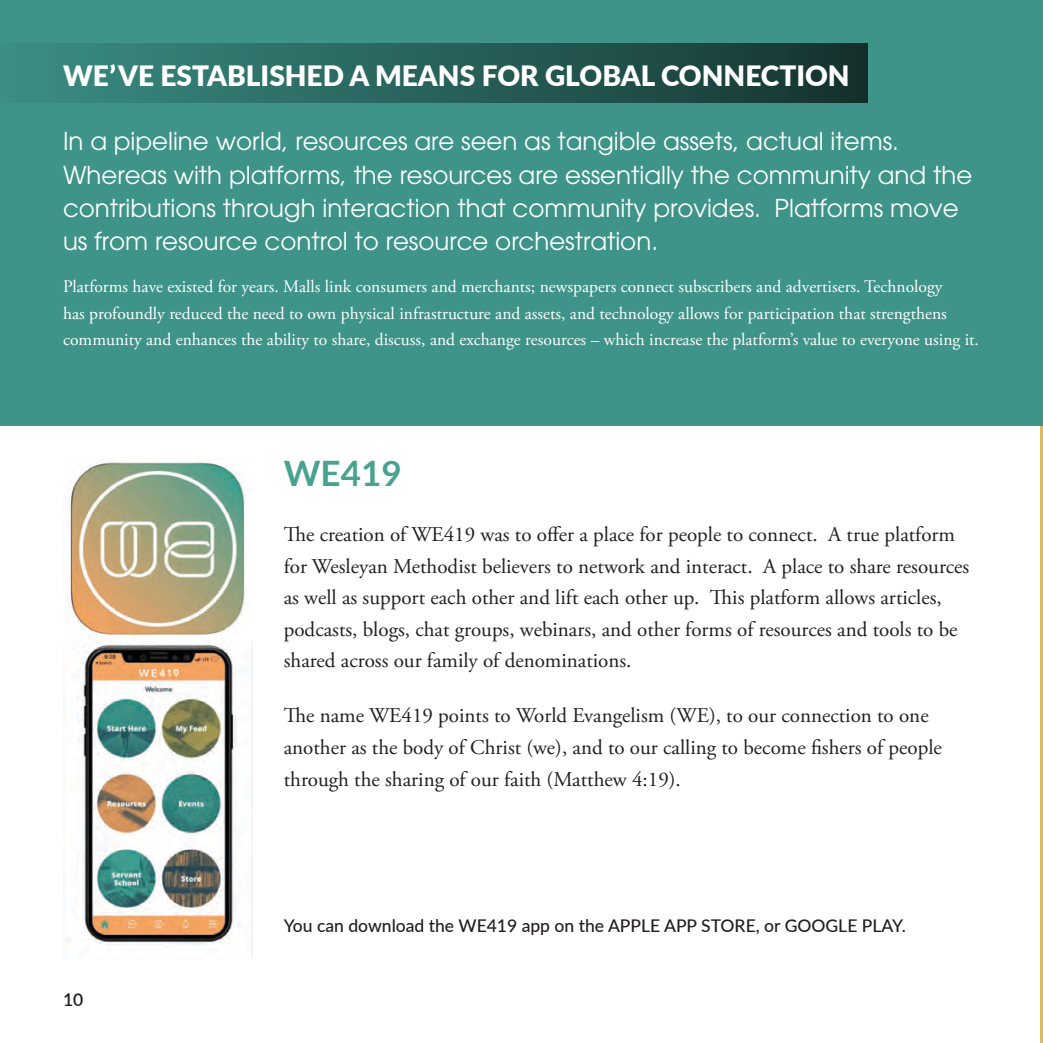
<style>
.page{position:relative;width:1043px;height:1043px;background:#fff}
.page>*{position:absolute;margin:0;border:0;box-sizing:border-box;transform-origin:0 0}
.No_Spacing{font:700 35px "Lato";color:#47a28f}
.No_Spacing-2{font:900 28px "Lato";color:#fff}
.Paragraph{font:24.5px/33.2px "ITC Avant Garde Pro";color:#fff}
.No_Spacing-3{font:21px/31.5px "Adobe Garamond Pro";color:#231f20}
.Paragraph-2{font:17.5px/26.2px "Adobe Garamond Pro";color:#fff}
.No_Spacing-4{font:500 17.5px "Lato";color:#231f20}
.t1{font:600 17.5px "Lato";color:#231f20}
</style>
<div class="page">
<hr style="left:1040px;top:0;width:2px;height:1042px;background:#ddbb59">
<div style="left:0;top:0;width:1042px;height:425px;background:#3e9488"></div>
<div style="left:0;top:44px;width:866px;height:58px;background:linear-gradient(to right,#3b8f85,#153430)"></div>
<img style="left:66px;top:640px;width:186px;height:317px">
<img style="left:63px;top:462px;width:183px;height:176px">
<p class="No_Spacing-2" style="left:63px;top:54px;width:787px">WE’VE ESTABLISHED A MEANS FOR GLOBAL CONNECTION</p>
<p class="Paragraph" style="left:63px;top:124px;width:910px">In a pipeline world, resources are seen as tangible assets, actual items.<br>Whereas with platforms, the resources are essentially the community and the contributions through interaction that community provides. Platforms move us from resource control to resource orchestration.</p>
<p class="Paragraph-2" style="left:63px;top:274px;width:917px">Platforms have existed for years. Malls link consumers and merchants; newspapers connect subscribers and advertisers. Technology<br>has profoundly reduced the need to own physical infrastructure and assets, and technology allows for participation that strengthens community and enhances the ability to share, discuss, and exchange resources – which increase the platform’s value to everyone using it.</p>
<p class="No_Spacing" style="left:284px;top:447px;width:119px">WE419</p>
<p class="No_Spacing-3" style="left:284px;top:519px;width:687px">The creation of WE419 was to offer a place for people to connect. A true platform for Wesleyan Methodist believers to network and interact. A place to share resources as well as support each other and lift each other up. This platform allows articles, podcasts, blogs, chat groups, webinars, and other forms of resources and tools to be shared across our family of denominations.</p>
<p class="No_Spacing-3" style="left:284px;top:700px;width:659px">The name WE419 points to World Evangelism (WE), to our connection to one another as the body of Christ (we), and to our calling to become fishers of people through the sharing of our faith (Matthew 4:19).</p>
<p class="t1" style="left:63px;top:986px;width:22px">10</p>
<p class="No_Spacing-4" style="left:284px;top:912px;width:623px">You can download the WE419 app on the APPLE APP STORE, or GOOGLE PLAY.</p>
</div>
